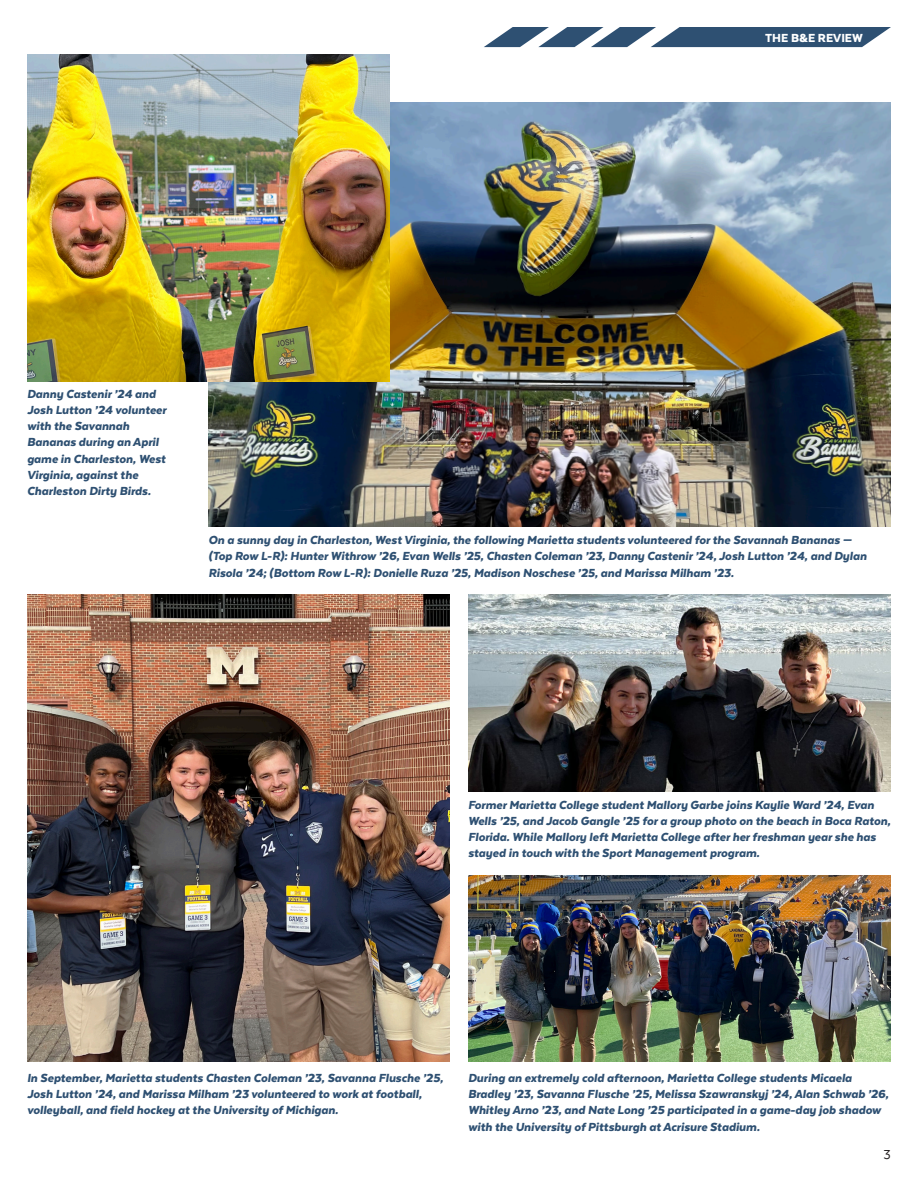
<style>
.page{position:relative;width:918px;height:1188px;background:#fff}
.page>*{position:absolute;margin:0;border:0;box-sizing:border-box;transform-origin:0 0}
.t1{font:15px "Texta";color:#231f20}
.t2{font:italic 900 13.5px/16.2px "Texta";color:#2e5072}
.t3{font:900 13.5px "Texta";color:#fff}
</style>
<div class="page">
<svg style="left:484px;top:27px;width:407px;height:20px"></svg>
<img style="left:27px;top:594px;width:423px;height:468px">
<img style="left:468px;top:594px;width:423px;height:197px">
<img style="left:468px;top:876px;width:423px;height:186px">
<img style="left:208px;top:103px;width:683px;height:423px">
<img style="left:27px;top:54px;width:363px;height:327px">
<p class="t3" style="left:765px;top:31px;width:99px">THE B&amp;E REVIEW</p>
<p class="t2" style="left:27px;top:385px;width:141px">Danny Castenir ’24 and<br>Josh Lutton ’24 volunteer with the Savannah<br>Bananas during an April game in Charleston, West<br>Virginia, against the<br>Charleston Dirty Birds.</p>
<p class="t2" style="left:208px;top:532px;width:645px">On a sunny day in Charleston, West Virginia, the following Marietta students volunteered for the Savannah Bananas —</p>
<p class="t2" style="left:208px;top:548px;width:660px">(Top Row L-R): Hunter Withrow ’26, Evan Wells ’25, Chasten Coleman ’23, Danny Castenir ’24, Josh Lutton ’24, and Dylan<br>Risola ’24; (Bottom Row L-R): Donielle Ruza ’25, Madison Noschese ’25, and Marissa Milham ’23.</p>
<p class="t2" style="left:468px;top:796px;width:424px">Former Marietta College student Mallory Garbe joins Kaylie Ward ’24, Evan Wells ’25, and Jacob Gangle ’25 for a group photo on the beach in Boca Raton, Florida. While Mallory left Marietta College after her freshman year she has stayed in touch with the Sport Management program.</p>
<p class="t2" style="left:27px;top:1070px;width:418px">In September, Marietta students Chasten Coleman ’23, Savanna Flusche ’25,<br>Josh Lutton ’24, and Marissa Milham ’23 volunteered to work at football, volleyball, and field hockey at the University of Michigan.</p>
<p class="t2" style="left:468px;top:1070px;width:422px">During an extremely cold afternoon, Marietta College students Micaela Bradley ’23, Savanna Flusche ’25, Melissa Szawranskyj ’24, Alan Schwab ’26, Whitley Arno ’23, and Nate Long ’25 participated in a game-day job shadow with the University of Pittsburgh at Acrisure Stadium.</p>
<p class="t1" style="left:884px;top:1147px;width:9px">3</p>
</div>
